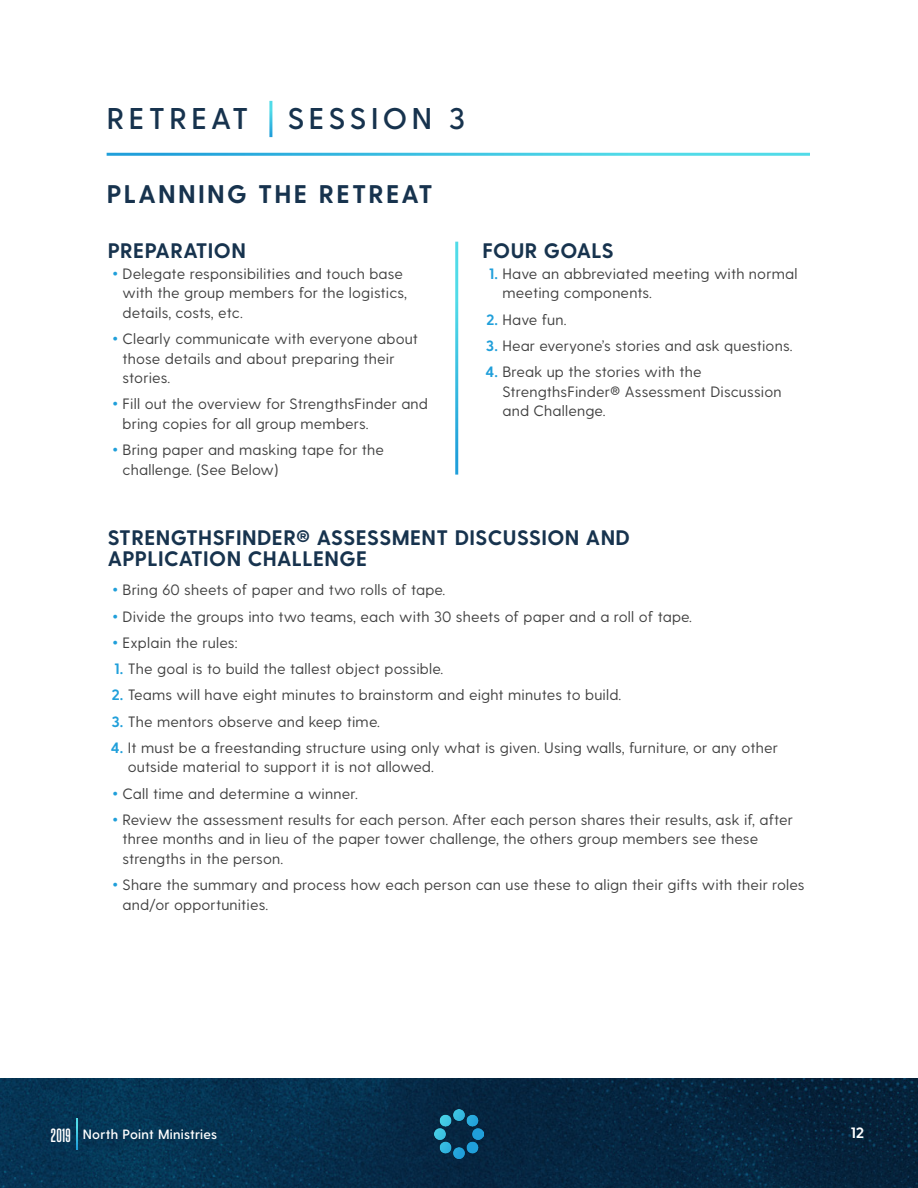
<style>
.page{position:relative;width:918px;height:1188px;background:#fff}
.page>*{position:absolute;margin:0;border:0;box-sizing:border-box;transform-origin:0 0}
.H1_Titles{font:600 30px "Greycliff CF";letter-spacing:.15em;color:#17334e}
.H2_Titles{font:700 25.5px "Greycliff CF";letter-spacing:.09em;color:#17334e}
.t1{font:700 21px/21px "Greycliff CF";letter-spacing:.02em;color:#17334e}
.t2{font:15px/19.5px "Greycliff CF";letter-spacing:.01em;color:#414141}
.t3{font:700 15px "Greycliff CF";color:#fff}
.t4{font:600 13.5px "Greycliff CF";letter-spacing:.02em;color:#fff}
.s1{font-weight:700;font-size:19.5px;color:#209fda}
.s2{font-weight:700;color:#209fda}
.s3{font-family:"Steelfish Rg";font-weight:700;font-size:16.5px}
</style>
<div class="page">
<img style="left:0;top:1079px;width:918px;height:109px">
<img style="left:435px;top:1110px;width:48px;height:48px">
<svg style="left:76px;top:1119px;width:1px;height:31px"></svg>
<p class="H1_Titles" style="left:107px;top:101px;width:143px">RETREAT</p>
<p class="H1_Titles" style="left:288px;top:101px;width:179px">SESSION 3</p>
<p class="H2_Titles" style="left:107px;top:178px;width:327px">PLANNING THE RETREAT</p>
<h3 class="t1" style="left:108px;top:241px;width:140px">PREPARATION</h3>
<p class="t2" style="left:123px;top:264px;width:286px;text-indent:-10px"><span class="s1">•</span> Delegate responsibilities and touch base with the group members for the logistics, details, costs, etc.</p>
<p class="t2" style="left:123px;top:329px;width:297px;text-indent:-10px"><span class="s1">•</span> Clearly communicate with everyone about those details and about preparing their stories.</p>
<p class="t2" style="left:123px;top:395px;width:307px;text-indent:-10px"><span class="s1">•</span> Fill out the overview for StrengthsFinder and bring copies for all group members.</p>
<p class="t2" style="left:123px;top:440px;width:263px;text-indent:-10px"><span class="s1">•</span> Bring paper and masking tape for the challenge. (See Below)</p>
<h3 class="t1" style="left:482px;top:241px;width:133px">FOUR GOALS</h3>
<p class="t2" style="left:502px;top:264px;width:296px;text-indent:-13px"><span class="s2">1.</span> Have an abbreviated meeting with normal meeting components.</p>
<p class="t2" style="left:486px;top:310px;width:82px"><span class="s2">2.</span> Have fun.</p>
<p class="t2" style="left:486px;top:336px;width:308px"><span class="s2">3.</span> Hear everyone’s stories and ask questions.</p>
<p class="t2" style="left:502px;top:362px;width:281px;text-indent:-17px"><span class="s2">4.</span> Break up the stories with the<br>StrengthsFinder® Assessment Discussion and Challenge.</p>
<h3 class="t1" style="left:108px;top:527px;width:524px">STRENGTHSFINDER® ASSESSMENT DISCUSSION AND<br>APPLICATION CHALLENGE</h3>
<p class="t2" style="left:112px;top:581px;width:335px"><span class="s1">•</span> Bring 60 sheets of paper and two rolls of tape.</p>
<p class="t2" style="left:112px;top:607px;width:582px"><span class="s1">•</span> Divide the groups into two teams, each with 30 sheets of paper and a roll of tape.</p>
<p class="t2" style="left:112px;top:633px;width:127px"><span class="s1">•</span> Explain the rules:</p>
<p class="t2" style="left:115px;top:659px;width:330px"><span class="s2">1.</span> The goal is to build the tallest object possible.</p>
<p class="t2" style="left:112px;top:686px;width:511px"><span class="s2">2.</span> Teams will have eight minutes to brainstorm and eight minutes to build.</p>
<p class="t2" style="left:111px;top:712px;width:270px"><span class="s2">3.</span> The mentors observe and keep time.</p>
<p class="t2" style="left:128px;top:738px;width:652px;text-indent:-17px"><span class="s2">4.</span> It must be a freestanding structure using only what is given. Using walls, furniture, or any other outside material to support it is not allowed.</p>
<p class="t2" style="left:112px;top:784px;width:247px"><span class="s1">•</span> Call time and determine a winner.</p>
<p class="t2" style="left:123px;top:810px;width:672px;text-indent:-10px"><span class="s1">•</span> Review the assessment results for each person. After each person shares their results, ask if, after three months and in lieu of the paper tower challenge, the others group members see these strengths in the person.</p>
<p class="t2" style="left:123px;top:875px;width:684px;text-indent:-10px"><span class="s1">•</span> Share the summary and process how each person can use these to align their gifts with their roles and/or opportunities.</p>
<p class="t4" style="left:51px;top:1127px;width:168px"><span class="s3">2019</span> North Point Ministries</p>
<p class="t3" style="left:851px;top:1124px;width:15px">12</p>
</div>
